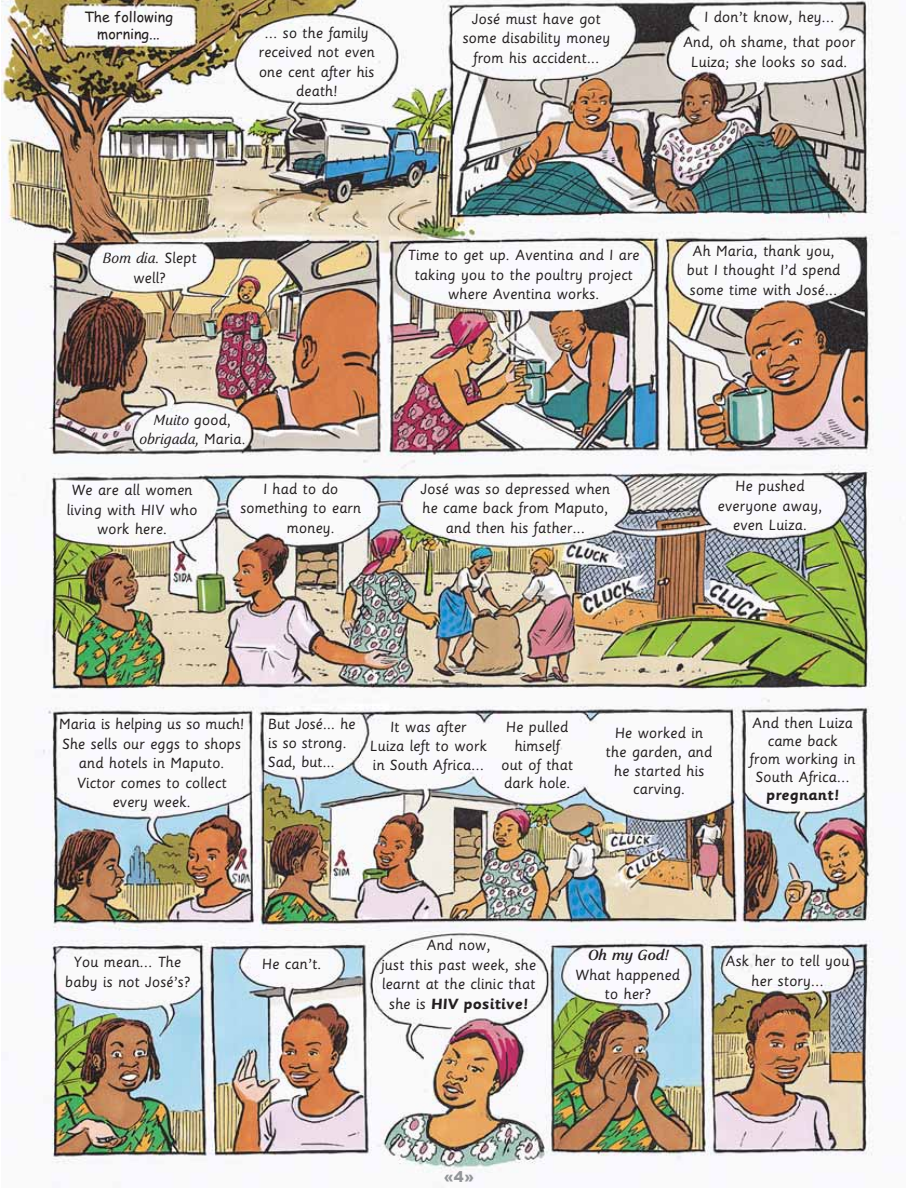
<style>
.page{position:relative;width:918px;height:1188px;background:#fff}
.page>*{position:absolute;margin:0;border:0;box-sizing:border-box;transform-origin:0 0}
.t1{font:16.5px/19.5px "Sassoon Primary Type";color:#231f20;text-align:center}
.t2{font:italic 16.5px/19.5px "Sassoon";color:#231f20;text-align:center}
.t3{font:700 16.5px "Sassoon Primary Type";color:#231f20}
.t4{font:italic 500 16.5px "Sassoon";color:#231f20}
.t5{font:900 15px "Arial";color:#939598}
.t6{font:14.25px/17.1px "Comic Sans MS";color:#231f20;text-align:center}
.s1{font-family:"Sassoon Primary Type";font-style:normal}
.s2{font-weight:700}
</style>
<div class="page">
<img style="left:2px;top:0;width:872px;height:1188px">
<p class="t6" style="left:84px;top:10px;width:90px">The following morning...</p>
<p class="t1" style="left:259px;top:24px;width:118px">... so the family received not even one cent after his death!</p>
<p class="t1" style="left:462px;top:10px;width:149px">José must have got some disability money from his accident...</p>
<p class="t1" style="left:683px;top:5px;width:174px;line-height:25.5px">I don’t know, hey...<br>And, oh shame, that poor</p>
<p class="t1" style="left:691px;top:53px;width:158px">Luiza; she looks so sad.</p>
<p class="t2" style="left:102px;top:250px;width:96px">Bom dia<span class="s1">. Slept</span></p>
<p class="t1" style="left:133px;top:269px;width:34px">well?</p>
<p class="t2" style="left:138px;top:411px;width:109px">Muito <span class="s1">good, </span>obrigada, <span class="s1">Maria.</span></p>
<p class="t1" style="left:66px;top:482px;width:132px">We are all women living with HIV who work here.</p>
<p class="t1" style="left:263px;top:480px;width:77px">I had to do</p>
<p class="t1" style="left:240px;top:500px;width:123px">something to earn</p>
<p class="t1" style="left:287px;top:519px;width:50px">money.</p>
<p class="t1" style="left:408px;top:247px;width:233px">Time to get up. Aventina and I are taking you to the poultry project where Aventina works.</p>
<p class="t1" style="left:687px;top:242px;width:155px">Ah Maria, thank you, but I thought I’d spend some time with José...</p>
<p class="t1" style="left:421px;top:480px;width:191px">José was so depressed when he came back from Maputo, and then his father...</p>
<p class="t1" style="left:718px;top:477px;width:106px">He pushed everyone away, even Luiza.</p>
<p class="t1" style="left:59px;top:716px;width:187px">Maria is helping us so much!<br>She sells our eggs to shops and hotels in Maputo.<br>Victor comes to collect every week.</p>
<p class="t1" style="left:268px;top:716px;width:89px;line-height:18.8px;text-align:left">But José... he is so strong.<br>Sad, but...</p>
<p class="t1" style="left:370px;top:719px;width:118px;line-height:18.8px">It was after<br>Luiza left to work in South Africa...</p>
<p class="t1" style="left:501px;top:719px;width:73px;line-height:18.8px">He pulled himself<br>out of that dark hole.</p>
<p class="t1" style="left:606px;top:725px;width:108px;line-height:18.8px">He worked in the garden, and he started his carving.</p>
<p class="t1" style="left:750px;top:715px;width:107px;line-height:18px">And then Luiza came back<br>from working in<br>South Africa...</p>
<p class="t3" style="left:766px;top:788px;width:75px">pregnant!</p>
<p class="t1" style="left:65px;top:954px;width:127px">You mean... The baby is not José’s?</p>
<p class="t1" style="left:262px;top:955px;width:61px">He can’t.</p>
<p class="t1" style="left:381px;top:937px;width:156px">And now,<br>just this past week, she learnt at the clinic that she is <span class="s2">HIV positive!</span></p>
<p class="t4" style="left:587px;top:949px;width:82px">Oh my God!</p>
<p class="t1" style="left:575px;top:966px;width:106px">What happened to her?</p>
<p class="t1" style="left:726px;top:953px;width:125px">Ask her to tell you her story...</p>
<p class="t5" style="left:444px;top:1172px;width:32px">«4»</p>
</div>
